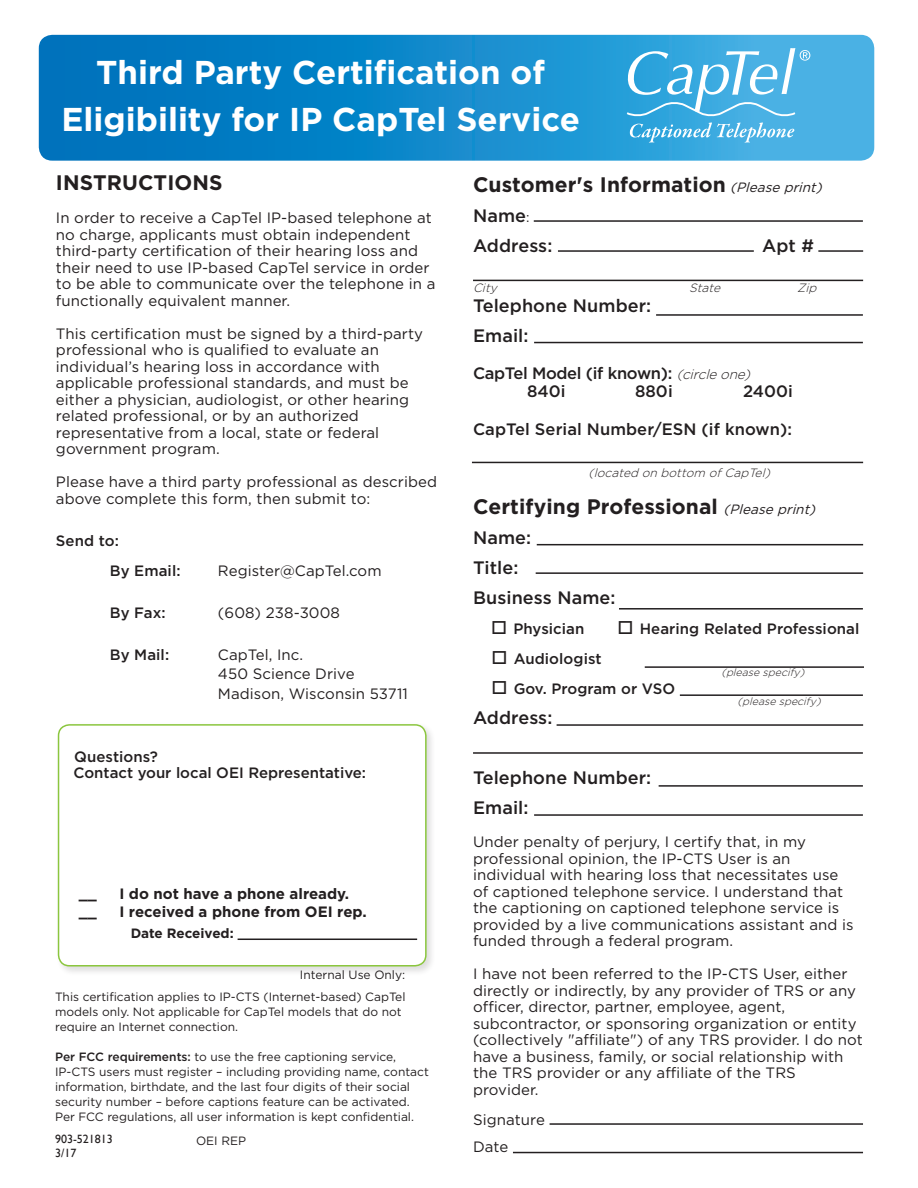
<style>
.page{position:relative;width:918px;height:1188px;background:#fff}
.page>*{position:absolute;margin:0;border:0;box-sizing:border-box;transform-origin:0 0}
.Headline{font:700 33px "Gotham";color:#fff}
.t1{font:700 21px "Gotham";letter-spacing:.005em;color:#231f20}
.t2{font:500 18px "Gotham";letter-spacing:.005em;color:#231f20}
.t3{font:500 16.5px "Gotham";letter-spacing:.005em;color:#231f20}
.t4{font:500 16.5px/18px "Gotham";letter-spacing:-.02em;color:#231f20}
.t5{font:15px/16.5px "Gotham";letter-spacing:.005em;color:#231f20}
.t6{font:500 15px "Gotham";color:#231f20}
.t7{font:700 15px "Gotham";color:#231f20}
.t8{font:700 13.5px "Gotham";letter-spacing:-.005em;color:#231f20}
.t9{font:12px/15px "Gotham";color:#231f20}
.t10{font:italic 300 12px "Gotham";color:#231f20}
.t11{font:12px/14.4px "Gill Sans";color:#231f20}
.t12{font:italic 300 10.5px "Gotham";color:#231f20}
.s1{font-weight:500}
.s2{font-weight:400;font-style:italic;font-size:13.5px}
.s3{font-weight:400;font-size:13.5px}
.s4{font-weight:300;font-style:italic;font-size:13.5px}
</style>
<div class="page">
<svg style="left:39px;top:35px;width:835px;height:126px;background:#148acc"></svg>
<div style="left:55px;top:722px;width:381px;height:254px;background:#231f20;opacity:.15"></div>
<div style="left:59px;top:725px;width:367px;height:241px;background:#fff;border-radius:11px"></div>
<div style="left:58px;top:724px;width:369px;height:243px;border:2px solid #8bc63e;border-radius:11px"></div>
<svg style="left:625px;top:48px;width:185px;height:95px;background:#5cb8e5"></svg>
<hr style="left:534px;top:220px;width:329px;height:2px;background:#231f20">
<hr style="left:558px;top:250px;width:196px;height:2px;background:#231f20">
<hr style="left:818px;top:250px;width:45px;height:2px;background:#231f20">
<hr style="left:473px;top:280px;width:390px;height:1px;background:#231f20">
<hr style="left:534px;top:342px;width:329px;height:1px;background:#231f20">
<hr style="left:537px;top:544px;width:326px;height:1px;background:#231f20">
<hr style="left:557px;top:724px;width:306px;height:2px;background:#231f20">
<hr style="left:473px;top:752px;width:390px;height:2px;background:#231f20">
<hr style="left:534px;top:814px;width:329px;height:2px;background:#231f20">
<hr style="left:550px;top:1123px;width:313px;height:2px;background:#231f20">
<hr style="left:513px;top:1152px;width:350px;height:1px;background:#231f20">
<hr style="left:656px;top:314px;width:207px;height:2px;background:#231f20">
<hr style="left:472px;top:462px;width:391px;height:1px;background:#231f20">
<hr style="left:659px;top:785px;width:204px;height:2px;background:#231f20">
<hr style="left:645px;top:666px;width:219px;height:2px;background:#231f20">
<hr style="left:680px;top:694px;width:183px;height:2px;background:#231f20">
<hr style="left:536px;top:572px;width:327px;height:2px;background:#231f20">
<hr style="left:619px;top:608px;width:244px;height:2px;background:#231f20">
<hr style="left:238px;top:939px;width:179px;height:1px;background:#231f20">
<p class="Headline" style="left:96px;top:54px;width:450px">Third Party Certification of</p>
<p class="Headline" style="left:62px;top:101px;width:520px">Eligibility for IP CapTel Service</p>
<p class="t1" style="left:56px;top:171px;width:168px">INSTRUCTIONS</p>
<p class="t5" style="left:56px;top:209px;width:377px">In order to receive a CapTel IP-based telephone at</p>
<p class="t5" style="left:56px;top:226px;width:381px">no charge, applicants must obtain independent third-party certification of their hearing loss and their need to use IP-based CapTel service in order to be able to communicate over the telephone in a functionally equivalent manner.</p>
<p class="t5" style="left:56px;top:325px;width:369px">This certification must be signed by a third-party</p>
<p class="t5" style="left:56px;top:341px;width:324px">professional who is qualified to evaluate an</p>
<p class="t5" style="left:56px;top:358px;width:325px">individual’s hearing loss in accordance with</p>
<p class="t5" style="left:56px;top:374px;width:354px">applicable professional standards, and must be</p>
<p class="t5" style="left:56px;top:391px;width:355px">either a physician, audiologist, or other hearing related professional, or by an authorized representative from a local, state or federal government program.</p>
<p class="t5" style="left:56px;top:473px;width:383px">Please have a third party professional as described above complete this form, then submit to:</p>
<p class="t6" style="left:56px;top:532px;width:64px">Send to:</p>
<p class="t6" style="left:110px;top:562px;width:72px">By Email:</p>
<p class="t5" style="left:218px;top:562px;width:165px">Register@CapTel.com</p>
<p class="t6" style="left:110px;top:604px;width:57px">By Fax:</p>
<p class="t5" style="left:218px;top:604px;width:124px">(608) 238-3008</p>
<p class="t6" style="left:110px;top:646px;width:61px">By Mail:</p>
<p class="t5" style="left:218px;top:646px;width:87px">CapTel, Inc.</p>
<p class="t5" style="left:218px;top:664px;width:191px;line-height:19.5px">450 Science Drive<br>Madison, Wisconsin 53711</p>
<p class="t6" style="left:74px;top:748px;width:85px">Questions?</p>
<p class="t6" style="left:74px;top:769px;width:338px">Contact Registration Help at 1-877-202-9578</p>
<p class="t6" style="left:73px;top:765px;width:294px">Contact your local OEI Representative:</p>
<p class="t7" style="left:79px;top:885px;width:19px">__</p>
<p class="t7" style="left:119px;top:885px;width:231px">I do not have a phone already.</p>
<p class="t7" style="left:79px;top:903px;width:19px">__</p>
<p class="t7" style="left:119px;top:903px;width:249px">I received a phone from OEI rep.</p>
<p class="t8" style="left:131px;top:925px;width:105px">Date Received:</p>
<p class="t9" style="left:300px;top:967px;width:107px">Internal Use Only:</p>
<p class="t9" style="left:55px;top:990px;width:352px">This certification applies to IP-CTS (Internet-based) CapTel models only. Not applicable for CapTel models that do not require an Internet connection.</p>
<p class="t9" style="left:55px;top:1050px;width:375px"><span class="s1">Per FCC requirements:</span> to use the free captioning service, IP-CTS users must register – including providing name, contact information, birthdate, and the last four digits of their social security number – before captions feature can be activated.</p>
<p class="t9" style="left:55px;top:1110px;width:360px">Per FCC regulations, all user information is kept confidential.</p>
<p class="t11" style="left:55px;top:1132px;width:59px">903-521813<br>3/17</p>
<p class="t9" style="left:196px;top:1133px;width:52px">OEI REP</p>
<p class="t1" style="left:473px;top:172px;width:354px">Customer's Information <span class="s2">(Please print)</span></p>
<p class="t2" style="left:473px;top:205px;width:58px">Name<span class="s3">:</span></p>
<p class="t2" style="left:473px;top:235px;width:81px">Address:</p>
<p class="t2" style="left:762px;top:235px;width:54px">Apt #</p>
<p class="t10" style="left:473px;top:281px;width:29px">City</p>
<p class="t10" style="left:689px;top:281px;width:36px">State</p>
<p class="t10" style="left:797px;top:281px;width:24px">Zip</p>
<p class="t2" style="left:473px;top:295px;width:180px">Telephone Number:</p>
<p class="t2" style="left:473px;top:325px;width:57px">Email:</p>
<p class="t4" style="left:527px;top:364px;width:228px;text-indent:-54px">CapTel Model (if known): <span class="s4">(circle one)<br></span>840i</p>
<p class="t3" style="left:635px;top:382px;width:39px">880i</p>
<p class="t3" style="left:743px;top:382px;width:51px">2400i</p>
<p class="t3" style="left:473px;top:420px;width:321px">CapTel Serial Number/ESN (if known):</p>
<p class="t10" style="left:589px;top:466px;width:186px">(located on bottom ofCapTel)</p>
<p class="t1" style="left:473px;top:495px;width:347px">Certifying Professional <span class="s2">(Please print)</span></p>
<p class="t2" style="left:473px;top:528px;width:60px">Name:</p>
<p class="t2" style="left:473px;top:558px;width:47px">Title:</p>
<p class="t2" style="left:473px;top:588px;width:144px">Business Name:</p>
<p class="t6" style="left:491px;top:620px;width:95px">□ Physician</p>
<p class="t6" style="left:617px;top:620px;width:244px">□ Hearing Related Professional</p>
<p class="t6" style="left:491px;top:650px;width:112px">□ Audiologist</p>
<p class="t6" style="left:491px;top:680px;width:186px">□ Gov. Program or VSO</p>
<p class="t2" style="left:473px;top:708px;width:81px">Address:</p>
<p class="t12" style="left:721px;top:667px;width:87px">(please specify)</p>
<p class="t12" style="left:738px;top:696px;width:87px">(please specify)</p>
<p class="t2" style="left:473px;top:768px;width:180px">Telephone Number:</p>
<p class="t2" style="left:473px;top:798px;width:57px">Email:</p>
<p class="t5" style="left:473px;top:833px;width:335px">Under penalty of perjury, I certify that, in my</p>
<p class="t5" style="left:473px;top:850px;width:319px">professional opinion, the IP-CTS User is an</p>
<p class="t5" style="left:473px;top:866px;width:382px">individual with hearing loss that necessitates use of captioned telephone service. I understand that the captioning on captioned telephone service is provided by a live communications assistant and is funded through a federal program.</p>
<p class="t5" style="left:473px;top:965px;width:391px">I have not been referred to the IP-CTS User, either directly or indirectly, by any provider of TRS or any officer, director, partner, employee, agent, subcontractor, or sponsoring organization or entity (collectively "affiliate") of any TRS provider. I do not have a business, family, or social relationship with the TRS provider or any affiliate of the TRS provider.</p>
<p class="t5" style="left:473px;top:1111px;width:73px">Signature</p>
<p class="t5" style="left:473px;top:1138px;width:37px">Date</p>
</div>
